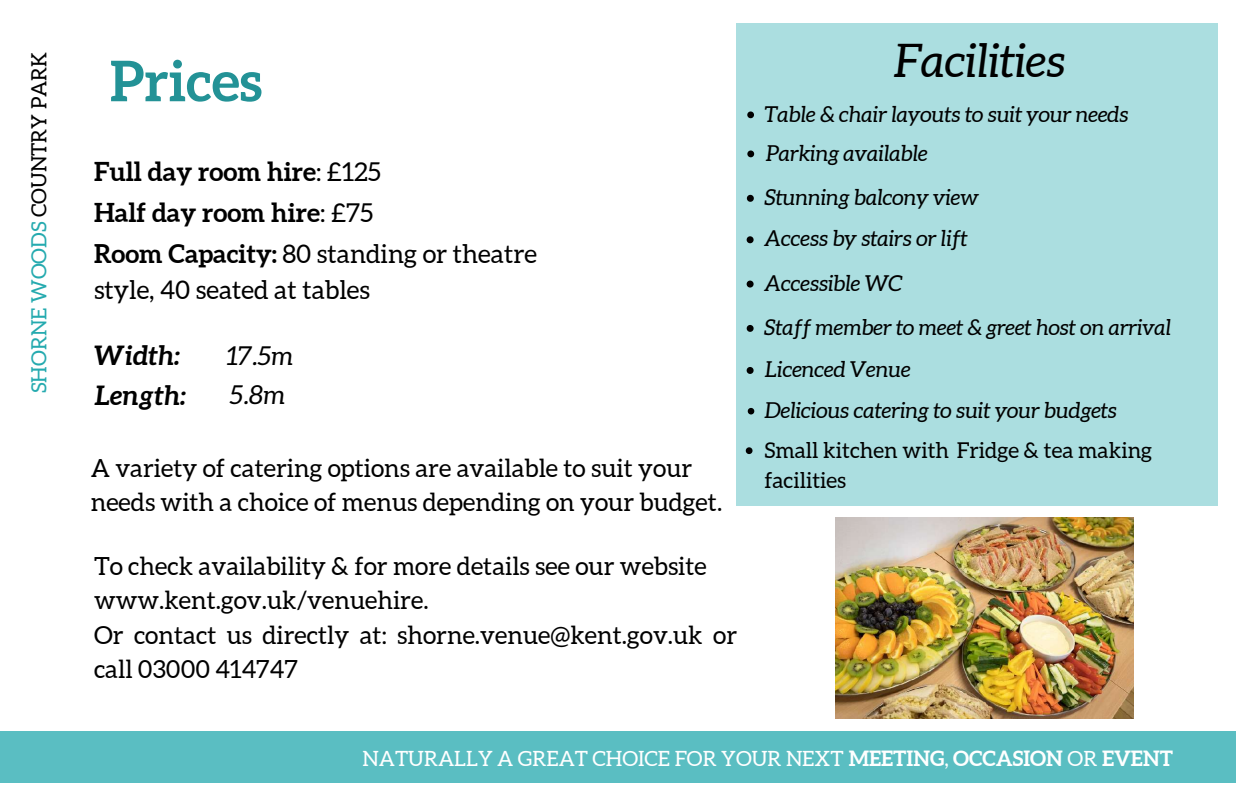
<style>
.page{position:relative;width:1245px;height:810px;background:#fff}
.page>*{position:absolute;margin:0;border:0;box-sizing:border-box;transform-origin:0 0}
.t1{font:700 56px "Aleo";color:#239296}
.t2{font:italic 46.2px "Aleo";color:#000}
.t3{font:italic 700 27px "Aleo";color:#000}
.t4{font:700 26px "Aleo";color:#000}
.t5{font:italic 26px/38.5px "Aleo";color:#000}
.t6{font:25.7px/35.6px "Aleo";color:#000}
.t7{font:25px/34.5px "Aleo";color:#000}
.t8{font:italic 21.9px "Aleo";color:#000}
.t9{font:21.8px/30px "Aleo";color:#000}
.t10{font:italic 21.8px "Aleo";color:#000}
.t11{font:21px "Aleo";color:#fff}
.t12{font:21px "Aleo";color:#25aaaf}
.s1{color:#000}
.s2{font-weight:400}
.s3{font-weight:700}
</style>
<div class="page">
<div style="left:0;top:731px;width:1236px;height:52px;background:#5abec2"></div>
<div style="left:736px;top:23px;width:482px;height:483px;background:#abdee0"></div>
<img style="left:835px;top:517px;width:299px;height:201px">
<svg style="left:747px;top:281px;width:7px;height:7px"></svg>
<svg style="left:747px;top:195px;width:7px;height:7px"></svg>
<svg style="left:747px;top:111px;width:7px;height:7px"></svg>
<svg style="left:748px;top:408px;width:6px;height:6px"></svg>
<svg style="left:747px;top:236px;width:7px;height:7px"></svg>
<svg style="left:747px;top:367px;width:7px;height:7px"></svg>
<svg style="left:747px;top:151px;width:7px;height:6px"></svg>
<svg style="left:747px;top:325px;width:7px;height:7px"></svg>
<svg style="left:746px;top:447px;width:7px;height:7px"></svg>
<p class="t12" style="left:27px;top:393px;width:343px;rotate:-90deg">SHORNE WOODS <span class="s1">COUNTRY PARK</span></p>
<h1 class="t1" style="left:110px;top:49px;width:154px">Prices</h1>
<p class="t4" style="left:94px;top:156px;width:289px">Full day room hire<span class="s2">: £125</span></p>
<p class="t4" style="left:94px;top:197px;width:281px">Half day room hire<span class="s2">: £75</span></p>
<p class="t6" style="left:94px;top:236px;width:445px"><span class="s3">Room Capacity:</span> 80 standing or theatre style, 40 seated at tables</p>
<p class="t3" style="left:94px;top:339px;width:88px">Width:</p>
<p class="t5" style="left:227px;top:336px;width:68px">17.5m<br>5.8m</p>
<p class="t3" style="left:94px;top:380px;width:94px">Length:</p>
<p class="t7" style="left:91px;top:451px;width:633px">A variety of catering options are available to suit your needs with a choice of menus depending on your budget.</p>
<p class="t7" style="left:94px;top:548px;width:645px">To check availability &amp; for more details see our website www.kent.gov.uk/venuehire.<br>Or contact us directly at: shorne.venue@kent.gov.uk or call 03000 414747</p>
<h2 class="t2" style="left:894px;top:35px;width:173px">Facilities</h2>
<p class="t8" style="left:765px;top:102px;width:365px">Table &amp; chair layouts to suit your needs</p>
<p class="t8" style="left:766px;top:141px;width:163px">Parking available</p>
<p class="t8" style="left:765px;top:185px;width:216px">Stunning balcony view</p>
<p class="t8" style="left:764px;top:226px;width:205px">Access by stairs or lift</p>
<p class="t8" style="left:764px;top:271px;width:139px">Accessible WC</p>
<p class="t10" style="left:764px;top:315px;width:408px">Staff member to meet &amp; greet host on arrival</p>
<p class="t8" style="left:765px;top:357px;width:147px">Licenced Venue</p>
<p class="t8" style="left:765px;top:398px;width:354px">Delicious catering to suit your budgets</p>
<p class="t9" style="left:764px;top:435px;width:389px">Small kitchen with Fridge &amp; tea making facilities</p>
<p class="t11" style="left:363px;top:747px;width:812px">NATURALLY A GREAT CHOICE FOR YOUR NEXT <span class="s3">MEETING</span>, <span class="s3">OCCASION</span> OR <span class="s3">EVENT</span></p>
</div>
